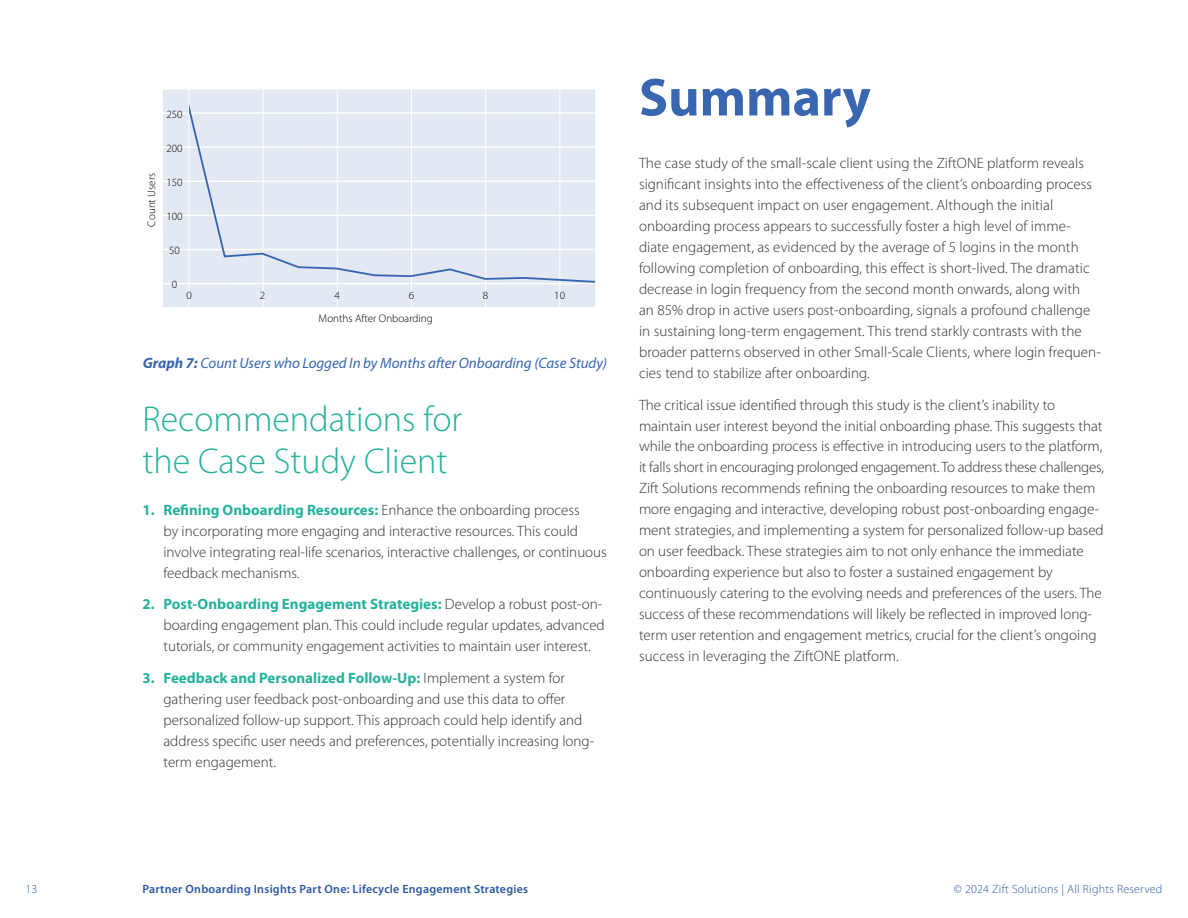
<style>
.page{position:relative;width:1188px;height:918px;background:#fff}
.page>*{position:absolute;margin:0;border:0;box-sizing:border-box;transform-origin:0 0}
.H2_Without_Part_Chapter_Number{font:700 54px "Myriad Pro";color:#3866b0}
.t1{font:300 36px/42px "Myriad Pro";color:#27b29d}
.Numbers{font:300 15px/21px "Myriad Pro";color:#303133}
.Image_Caption{font:italic 15px "Myriad Pro";letter-spacing:-.005em;color:#3866b0}
.t2{font:600 12px "Myriad Pro";letter-spacing:.02em;color:#2b58a2}
.t3{font:300 12px "Myriad Pro";letter-spacing:.02em;color:#2b58a2}
.t4{font:300 11.1px "Myriad Pro";color:#000}
.s1{font-weight:700}
.s2{font-weight:700;color:#27b29d}
</style>
<div class="page">
<div style="left:163px;top:89px;width:432px;height:218px;background:#e2e9f3"></div>
<hr style="left:161px;top:283px;width:438px;height:1px;background:#fff">
<hr style="left:161px;top:249px;width:438px;height:1px;background:#fff">
<hr style="left:161px;top:112px;width:438px;height:2px;background:#fff">
<hr style="left:161px;top:215px;width:438px;height:1px;background:#fff">
<hr style="left:161px;top:181px;width:438px;height:1px;background:#fff">
<hr style="left:161px;top:146px;width:438px;height:2px;background:#fff">
<hr style="left:263px;top:85px;width:1px;height:224px;background:#fff">
<hr style="left:337px;top:85px;width:1px;height:224px;background:#fff">
<hr style="left:188px;top:85px;width:1px;height:224px;background:#fff">
<hr style="left:411px;top:85px;width:1px;height:224px;background:#fff">
<hr style="left:485px;top:85px;width:1px;height:224px;background:#fff">
<hr style="left:559px;top:85px;width:1px;height:224px;background:#fff">
<svg style="left:190px;top:90px;width:405px;height:192px;background:#e1e8f2"></svg>
<p class="t4" style="left:145px;top:227px;width:55px;rotate:-90deg">Count Users</p>
<p class="t4" style="left:166px;top:107px;width:18px">250</p>
<p class="t4" style="left:166px;top:141px;width:18px">200</p>
<p class="t4" style="left:166px;top:176px;width:18px">150</p>
<p class="t4" style="left:166px;top:210px;width:18px">100</p>
<p class="t4" style="left:169px;top:244px;width:12px">50</p>
<p class="t4" style="left:172px;top:278px;width:7px">0</p>
<p class="t4" style="left:186px;top:289px;width:7px">0</p>
<p class="t4" style="left:260px;top:289px;width:7px">2</p>
<p class="t4" style="left:335px;top:289px;width:7px">4</p>
<p class="t4" style="left:409px;top:289px;width:7px">6</p>
<p class="t4" style="left:483px;top:289px;width:7px">8</p>
<p class="t4" style="left:554px;top:289px;width:12px">10</p>
<p class="t4" style="left:319px;top:311px;width:116px">Months After Onboarding</p>
<p class="Image_Caption" style="left:143px;top:353px;width:466px"><span class="s1">Graph 7:</span> Count Users who Logged In by Months after Onboarding (Case Study)</p>
<h3 class="t1" style="left:142px;top:397px;width:321px">Recommendations for the Case Study Client</h3>
<p class="Numbers" style="left:164px;top:499px;width:445px;text-indent:-21px"><span class="s2">1. Refining Onboarding Resources:</span> Enhance the onboarding process<br>by incorporating more engaging and interactive resources. This could involve integrating real-life scenarios, interactive challenges, or continuous feedback mechanisms.</p>
<p class="Numbers" style="left:164px;top:593px;width:443px;text-indent:-21px"><span class="s2">2. Post-Onboarding Engagement Strategies:</span> Develop a robust post-on&shy;boarding engagement plan. This could include regular updates, advanced tutorials, or community engagement activities to maintain user interest.</p>
<p class="Numbers" style="left:164px;top:667px;width:432px;text-indent:-21px"><span class="s2">3. Feedback and Personalized Follow-Up:</span> Implement a system for gathering user feedback post-onboarding and use this data to offer personalized follow-up support. This approach could help identify and address specific user needs and preferences, potentially increasing long&shy;term engagement.</p>
<h2 class="H2_Without_Part_Chapter_Number" style="left:639px;top:62px;width:233px">Summary</h2>
<p class="Numbers" style="left:639px;top:152px;width:463px">The case study of the small-scale client using the ZiftONE platform reveals significant insights into the effectiveness of the client’s onboarding process and its subsequent impact on user engagement. Although the initial onboarding process appears to successfully foster a high level of imme&shy;diate engagement, as evidenced by the average of 5 logins in the month following completion of onboarding, this effect is short-lived. The dramatic decrease in login frequency from the second month onwards, along with<br>an 85% drop in active users post-onboarding, signals a profound challenge in sustaining long-term engagement. This trend starkly contrasts with the broader patterns observed in other Small-Scale Clients, where login frequen&shy;cies tend to stabilize after onboarding.</p>
<p class="Numbers" style="left:639px;top:394px;width:466px">The critical issue identified through this study is the client’s inability to maintain user interest beyond the initial onboarding phase. This suggests that while the onboarding process is effective in introducing users to the platform, it falls short in encouraging prolonged engagement. To address these challenges, Zift Solutions recommends refining the onboarding resources to make them more engaging and interactive, developing robust post-onboarding engage&shy;ment strategies, and implementing a system for personalized follow-up based on user feedback. These strategies aim to not only enhance the immediate onboarding experience but also to foster a sustained engagement by continuously catering to the evolving needs and preferences of the users. The success of these recommendations will likely be reflected in improved long&shy;term user retention and engagement metrics, crucial for the client’s ongoing success in leveraging the ZiftONE platform.</p>
<p class="t3" style="left:26px;top:881px;width:13px">13</p>
<p class="t2" style="left:143px;top:881px;width:387px">Partner Onboarding Insights Part One: Lifecycle Engagement Strategies</p>
<p class="t3" style="left:954px;top:881px;width:210px">© 2024 Zift Solutions | All Rights Reserved</p>
</div>
